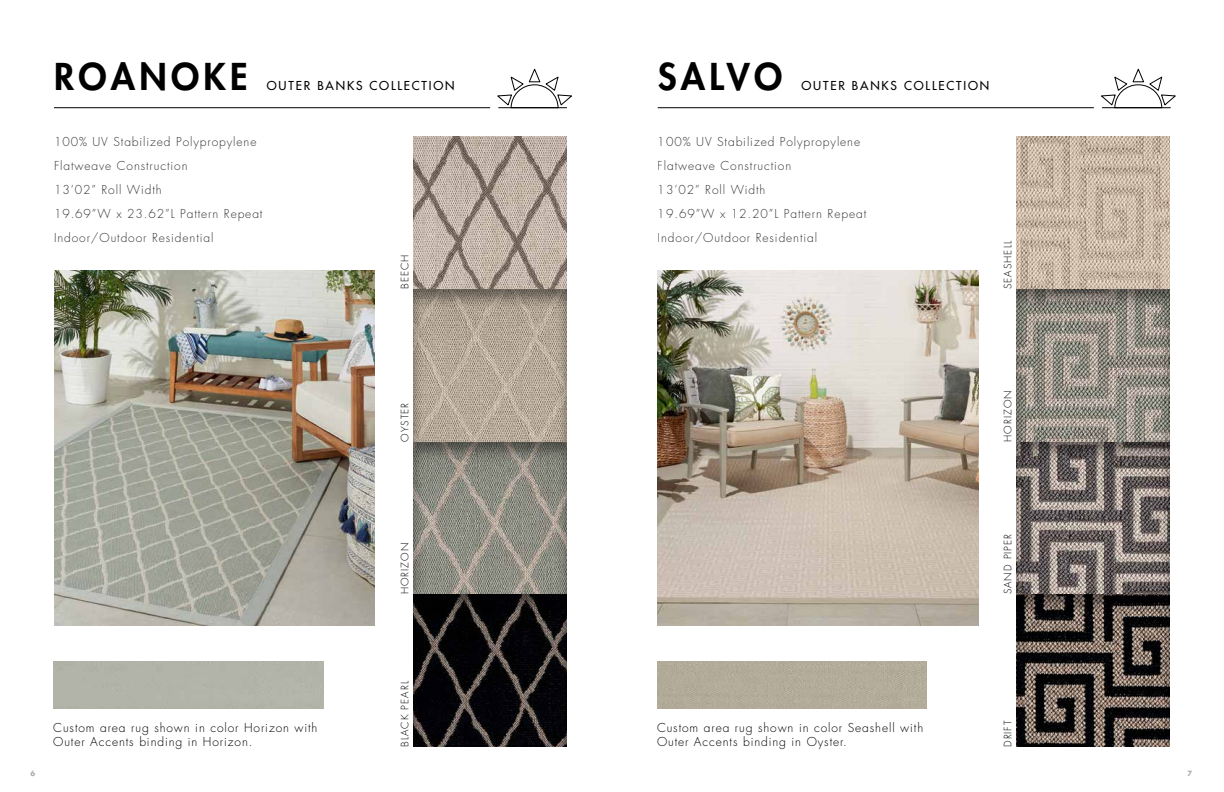
<style>
.page{position:relative;width:1224px;height:792px;background:#fff}
.page>*{position:absolute;margin:0;border:0;box-sizing:border-box;transform-origin:0 0}
.t1{font:800 36px "Futura Std";letter-spacing:.12em;color:#000}
.t2{font:300 12px/24px "Futura Std";letter-spacing:.075em;color:#000}
.t3{font:500 12px "Futura Std";letter-spacing:.15em;color:#000}
.t4{font:300 10px "Futura Std";letter-spacing:.1em;color:#000}
.t5{font:700 7px "Futura Std";color:#abadb0}
</style>
<div class="page">
<div style="left:411px;top:440px;width:156px;height:155px;background:#000;opacity:.45"></div>
<div style="left:1014px;top:440px;width:156px;height:155px;background:#000;opacity:.45"></div>
<div style="left:412px;top:593px;width:156px;height:155px;background:#000;opacity:.45"></div>
<div style="left:1015px;top:593px;width:156px;height:155px;background:#000;opacity:.45"></div>
<svg style="left:413px;top:136px;width:154px;height:151px"></svg>
<svg style="left:1016px;top:136px;width:154px;height:151px"></svg>
<div style="left:411px;top:287px;width:156px;height:155px;background:#000;opacity:.45"></div>
<div style="left:1014px;top:287px;width:156px;height:155px;background:#000;opacity:.45"></div>
<img style="left:54px;top:270px;width:320px;height:356px">
<img style="left:658px;top:270px;width:320px;height:356px">
<div style="left:657px;top:662px;width:270px;height:47px;background:#b2ab99"></div>
<hr style="left:54px;top:107px;width:436px;height:1px;background:#000">
<hr style="left:658px;top:107px;width:436px;height:1px;background:#000">
<svg style="left:497px;top:68px;width:75px;height:40px"></svg>
<hr style="left:499px;top:107px;width:68px;height:1px;background:#000">
<svg style="left:1101px;top:68px;width:75px;height:40px"></svg>
<hr style="left:1102px;top:107px;width:68px;height:1px;background:#000">
<h1 class="t1" style="left:54px;top:54px;width:195px">ROANOKE</h1>
<p class="t3" style="left:267px;top:78px;width:189px">OUTER BANKS COLLECTION</p>
<h1 class="t1" style="left:658px;top:54px;width:126px">SALVO</h1>
<p class="t3" style="left:802px;top:78px;width:189px">OUTER BANKS COLLECTION</p>
<p class="t2" style="left:54px;top:130px;width:210px">100% UV Stabilized Polypropylene<br>Flatweave Construction<br>13’02” Roll Width<br>19.69”W x 23.62”L Pattern Repeat<br>Indoor/Outdoor Residential</p>
<p class="t2" style="left:658px;top:130px;width:210px">100% UV Stabilized Polypropylene<br>Flatweave Construction<br>13’02” Roll Width<br>19.69”W x 12.20”L Pattern Repeat<br>Indoor/Outdoor Residential</p>
<p class="t4" style="left:399px;top:289px;width:36px;rotate:-90deg">BEECH</p>
<p class="t4" style="left:1002px;top:289px;width:50px;rotate:-90deg">SEASHELL</p>
<p class="t4" style="left:399px;top:442px;width:41px;rotate:-90deg">OYSTER</p>
<p class="t4" style="left:1002px;top:442px;width:53px;rotate:-90deg">HORIZON</p>
<p class="t4" style="left:399px;top:594px;width:53px;rotate:-90deg">HORIZON</p>
<p class="t4" style="left:1002px;top:594px;width:62px;rotate:-90deg">SAND PIPER</p>
<p class="t4" style="left:399px;top:747px;width:67px;rotate:-90deg">BLACK PEARL</p>
<p class="t2" style="left:53px;top:721px;width:266px;line-height:14px">Custom area rug shown in color Horizon with<br>Outer Accents binding in Horizon.</p>
<p class="t2" style="left:657px;top:721px;width:268px;line-height:14px">Custom area rug shown in color Seashell with<br>Outer Accents binding in Oyster.</p>
<p class="t4" style="left:1002px;top:747px;width:28px;rotate:-90deg">DRIFT</p>
<p class="t5" style="left:31px;top:769px;width:6px">6</p>
<p class="t5" style="left:1188px;top:769px;width:6px">7</p>
</div>
